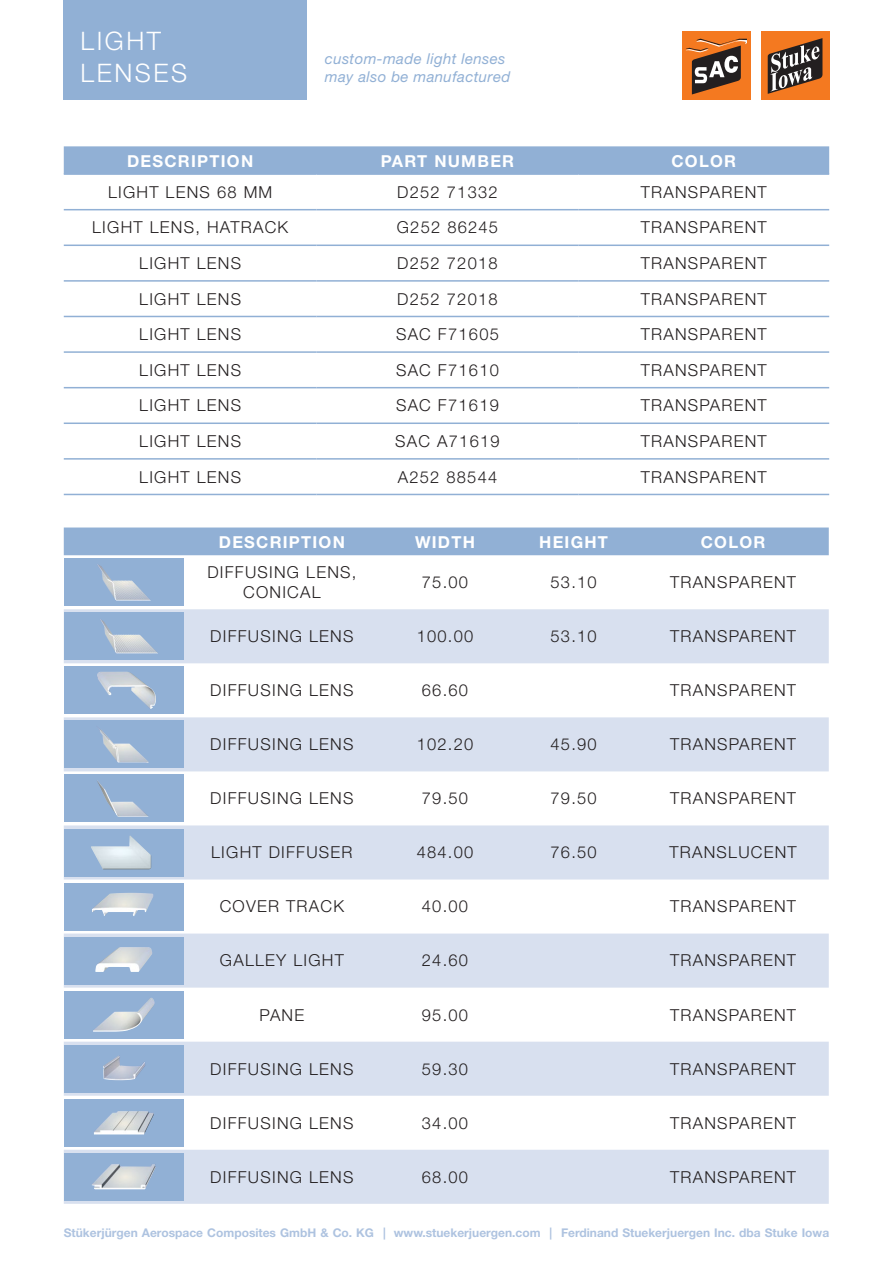
<style>
.page{position:relative;width:893px;height:1263px;background:#fff}
.page>*{position:absolute;margin:0;border:0;box-sizing:border-box;transform-origin:0 0}
.t1{font:300 25.5px/31.5px "Helvetica Neue LT Std";letter-spacing:.1em;color:#fff}
.t2{font:300 16.5px/19.8px "Helvetica Neue LT Std";letter-spacing:.075em;color:#231f20;text-align:center}
.t3{font:700 16.5px "Helvetica Neue LT Std";letter-spacing:.075em;color:#fff}
.t4{font:italic 15px/18px "Helvetica Neue LT Std";letter-spacing:.025em;color:#91b0d5}
.t5{font:700 12px "Helvetica Neue LT Std";color:#aec3e0}
</style>
<div class="page">
<div style="left:761px;top:32px;width:68px;height:68px;background:#f47920"></div>
<svg style="left:768px;top:38px;width:54px;height:56px"></svg>
<div style="left:682px;top:32px;width:68px;height:68px;background:#f47920"></div>
<svg style="left:686px;top:38px;width:61px;height:56px"></svg>
<div style="left:64px;top:0;width:243px;height:100px;background:#91b0d5"></div>
<div style="left:64px;top:146px;width:765px;height:27px;background:#91b0d5"></div>
<hr style="left:64px;top:494px;width:253px;height:1px;background:#91b0d5">
<hr style="left:317px;top:494px;width:261px;height:1px;background:#91b0d5">
<hr style="left:578px;top:494px;width:251px;height:1px;background:#91b0d5">
<hr style="left:64px;top:173px;width:253px;height:2px;background:#91b0d5">
<hr style="left:317px;top:173px;width:261px;height:2px;background:#91b0d5">
<hr style="left:578px;top:173px;width:251px;height:2px;background:#91b0d5">
<hr style="left:64px;top:209px;width:253px;height:1px;background:#91b0d5">
<hr style="left:317px;top:209px;width:261px;height:1px;background:#91b0d5">
<hr style="left:578px;top:209px;width:251px;height:1px;background:#91b0d5">
<hr style="left:64px;top:245px;width:253px;height:1px;background:#91b0d5">
<hr style="left:317px;top:245px;width:261px;height:1px;background:#91b0d5">
<hr style="left:578px;top:245px;width:251px;height:1px;background:#91b0d5">
<hr style="left:64px;top:280px;width:253px;height:2px;background:#91b0d5">
<hr style="left:317px;top:280px;width:261px;height:2px;background:#91b0d5">
<hr style="left:578px;top:280px;width:251px;height:2px;background:#91b0d5">
<hr style="left:64px;top:316px;width:253px;height:1px;background:#91b0d5">
<hr style="left:317px;top:316px;width:261px;height:1px;background:#91b0d5">
<hr style="left:578px;top:316px;width:251px;height:1px;background:#91b0d5">
<hr style="left:64px;top:351px;width:253px;height:2px;background:#91b0d5">
<hr style="left:317px;top:351px;width:261px;height:2px;background:#91b0d5">
<hr style="left:578px;top:351px;width:251px;height:2px;background:#91b0d5">
<hr style="left:64px;top:387px;width:253px;height:1px;background:#91b0d5">
<hr style="left:317px;top:387px;width:261px;height:1px;background:#91b0d5">
<hr style="left:578px;top:387px;width:251px;height:1px;background:#91b0d5">
<hr style="left:64px;top:422px;width:253px;height:2px;background:#91b0d5">
<hr style="left:317px;top:422px;width:261px;height:2px;background:#91b0d5">
<hr style="left:578px;top:422px;width:251px;height:2px;background:#91b0d5">
<hr style="left:64px;top:458px;width:253px;height:2px;background:#91b0d5">
<hr style="left:317px;top:458px;width:261px;height:2px;background:#91b0d5">
<hr style="left:578px;top:458px;width:251px;height:2px;background:#91b0d5">
<div style="left:64px;top:527px;width:765px;height:28px;background:#91b0d5"></div>
<svg style="left:64px;top:609px;width:765px;height:595px;fill:#d8e0ef"></svg>
<div style="left:64px;top:559px;width:120px;height:47px;background:#91b0d5"></div>
<img style="left:97px;top:564px;width:54px;height:37px">
<div style="left:64px;top:613px;width:120px;height:47px;background:#91b0d5"></div>
<img style="left:100px;top:619px;width:58px;height:35px">
<div style="left:64px;top:667px;width:120px;height:47px;background:#91b0d5"></div>
<img style="left:97px;top:672px;width:59px;height:37px">
<div style="left:64px;top:721px;width:120px;height:47px;background:#91b0d5"></div>
<img style="left:99px;top:729px;width:50px;height:34px">
<div style="left:64px;top:775px;width:120px;height:47px;background:#91b0d5"></div>
<img style="left:97px;top:780px;width:52px;height:37px">
<div style="left:64px;top:829px;width:120px;height:47px;background:#91b0d5"></div>
<img style="left:91px;top:835px;width:60px;height:34px">
<div style="left:64px;top:883px;width:120px;height:47px;background:#91b0d5"></div>
<img style="left:92px;top:893px;width:61px;height:23px">
<div style="left:64px;top:937px;width:120px;height:47px;background:#91b0d5"></div>
<img style="left:95px;top:947px;width:57px;height:25px">
<div style="left:64px;top:991px;width:120px;height:47px;background:#91b0d5"></div>
<img style="left:93px;top:998px;width:62px;height:34px">
<div style="left:64px;top:1045px;width:120px;height:47px;background:#91b0d5"></div>
<img style="left:103px;top:1056px;width:42px;height:24px">
<div style="left:64px;top:1099px;width:120px;height:47px;background:#91b0d5"></div>
<img style="left:94px;top:1111px;width:60px;height:23px">
<div style="left:64px;top:1153px;width:120px;height:47px;background:#91b0d5"></div>
<img style="left:92px;top:1164px;width:64px;height:25px">
<h1 class="t1" style="left:80px;top:25px;width:108px">LIGHT<br>LENSES</h1>
<p class="t4" style="left:325px;top:49px;width:187px">custom-made light lenses may also be manufactured</p>
<p class="t3" style="left:127px;top:151px;width:128px">DESCRIPTION</p>
<p class="t3" style="left:381px;top:151px;width:135px">PART NUMBER</p>
<p class="t3" style="left:671px;top:151px;width:66px">COLOR</p>
<p class="t2" style="left:108px;top:182px;width:166px">LIGHT LENS 68 MM</p>
<p class="t2" style="left:397px;top:182px;width:102px">D252 71332</p>
<p class="t2" style="left:641px;top:182px;width:128px">TRANSPARENT</p>
<p class="t2" style="left:92px;top:217px;width:198px">LIGHT LENS, HATRACK</p>
<p class="t2" style="left:397px;top:217px;width:103px">G252 86245</p>
<p class="t2" style="left:641px;top:217px;width:128px">TRANSPARENT</p>
<p class="t2" style="left:139px;top:253px;width:103px">LIGHT LENS</p>
<p class="t2" style="left:397px;top:253px;width:102px">D252 72018</p>
<p class="t2" style="left:641px;top:253px;width:128px">TRANSPARENT</p>
<p class="t2" style="left:139px;top:288px;width:103px">LIGHT LENS</p>
<p class="t2" style="left:397px;top:288px;width:102px">D252 72018</p>
<p class="t2" style="left:641px;top:288px;width:128px">TRANSPARENT</p>
<p class="t2" style="left:139px;top:324px;width:103px">LIGHT LENS</p>
<p class="t2" style="left:396px;top:324px;width:104px">SAC F71605</p>
<p class="t2" style="left:641px;top:324px;width:128px">TRANSPARENT</p>
<p class="t2" style="left:139px;top:360px;width:103px">LIGHT LENS</p>
<p class="t2" style="left:396px;top:360px;width:104px">SAC F71610</p>
<p class="t2" style="left:641px;top:360px;width:128px">TRANSPARENT</p>
<p class="t2" style="left:139px;top:395px;width:103px">LIGHT LENS</p>
<p class="t2" style="left:396px;top:395px;width:104px">SAC F71619</p>
<p class="t2" style="left:641px;top:395px;width:128px">TRANSPARENT</p>
<p class="t2" style="left:139px;top:431px;width:103px">LIGHT LENS</p>
<p class="t2" style="left:395px;top:431px;width:106px">SAC A71619</p>
<p class="t2" style="left:641px;top:431px;width:128px">TRANSPARENT</p>
<p class="t2" style="left:139px;top:466px;width:103px">LIGHT LENS</p>
<p class="t2" style="left:398px;top:466px;width:101px">A252 88544</p>
<p class="t2" style="left:641px;top:466px;width:128px">TRANSPARENT</p>
<p class="t3" style="left:219px;top:532px;width:128px">DESCRIPTION</p>
<p class="t3" style="left:415px;top:532px;width:61px">WIDTH</p>
<p class="t3" style="left:539px;top:532px;width:70px">HEIGHT</p>
<p class="t3" style="left:701px;top:532px;width:66px">COLOR</p>
<p class="t2" style="left:207px;top:562px;width:151px">DIFFUSING LENS,<br>CONICAL</p>
<p class="t2" style="left:422px;top:572px;width:48px">75.00</p>
<p class="t2" style="left:550px;top:572px;width:48px">53.10</p>
<p class="t2" style="left:670px;top:572px;width:128px">TRANSPARENT</p>
<p class="t2" style="left:210px;top:626px;width:145px">DIFFUSING LENS</p>
<p class="t2" style="left:417px;top:626px;width:58px">100.00</p>
<p class="t2" style="left:550px;top:626px;width:48px">53.10</p>
<p class="t2" style="left:670px;top:626px;width:128px">TRANSPARENT</p>
<p class="t2" style="left:210px;top:680px;width:145px">DIFFUSING LENS</p>
<p class="t2" style="left:422px;top:680px;width:48px">66.60</p>
<p class="t2" style="left:670px;top:680px;width:128px">TRANSPARENT</p>
<p class="t2" style="left:210px;top:734px;width:145px">DIFFUSING LENS</p>
<p class="t2" style="left:417px;top:734px;width:58px">102.20</p>
<p class="t2" style="left:550px;top:734px;width:48px">45.90</p>
<p class="t2" style="left:670px;top:734px;width:128px">TRANSPARENT</p>
<p class="t2" style="left:210px;top:788px;width:145px">DIFFUSING LENS</p>
<p class="t2" style="left:422px;top:788px;width:48px">79.50</p>
<p class="t2" style="left:550px;top:788px;width:48px">79.50</p>
<p class="t2" style="left:670px;top:788px;width:128px">TRANSPARENT</p>
<p class="t2" style="left:211px;top:842px;width:143px">LIGHT DIFFUSER</p>
<p class="t2" style="left:417px;top:842px;width:58px">484.00</p>
<p class="t2" style="left:550px;top:842px;width:48px">76.50</p>
<p class="t2" style="left:669px;top:842px;width:129px">TRANSLUCENT</p>
<p class="t2" style="left:220px;top:896px;width:126px">COVER TRACK</p>
<p class="t2" style="left:422px;top:896px;width:48px">40.00</p>
<p class="t2" style="left:670px;top:896px;width:128px">TRANSPARENT</p>
<p class="t2" style="left:220px;top:950px;width:125px">GALLEY LIGHT</p>
<p class="t2" style="left:422px;top:950px;width:48px">24.60</p>
<p class="t2" style="left:670px;top:950px;width:128px">TRANSPARENT</p>
<p class="t2" style="left:260px;top:1004px;width:46px">PANE</p>
<p class="t2" style="left:422px;top:1004px;width:48px">95.00</p>
<p class="t2" style="left:670px;top:1004px;width:128px">TRANSPARENT</p>
<p class="t2" style="left:210px;top:1058px;width:145px">DIFFUSING LENS</p>
<p class="t2" style="left:422px;top:1058px;width:48px">59.30</p>
<p class="t2" style="left:670px;top:1058px;width:128px">TRANSPARENT</p>
<p class="t2" style="left:210px;top:1112px;width:145px">DIFFUSING LENS</p>
<p class="t2" style="left:422px;top:1112px;width:48px">34.00</p>
<p class="t2" style="left:670px;top:1112px;width:128px">TRANSPARENT</p>
<p class="t2" style="left:210px;top:1166px;width:145px">DIFFUSING LENS</p>
<p class="t2" style="left:422px;top:1166px;width:48px">68.00</p>
<p class="t2" style="left:670px;top:1166px;width:128px">TRANSPARENT</p>
<p class="t5" style="left:64px;top:1226px;width:767px">Stükerjürgen Aerospace Composites GmbH &amp; Co. KG | www.stuekerjuergen.com | Ferdinand Stuekerjuergen Inc. dba Stuke Iowa</p>
</div>
